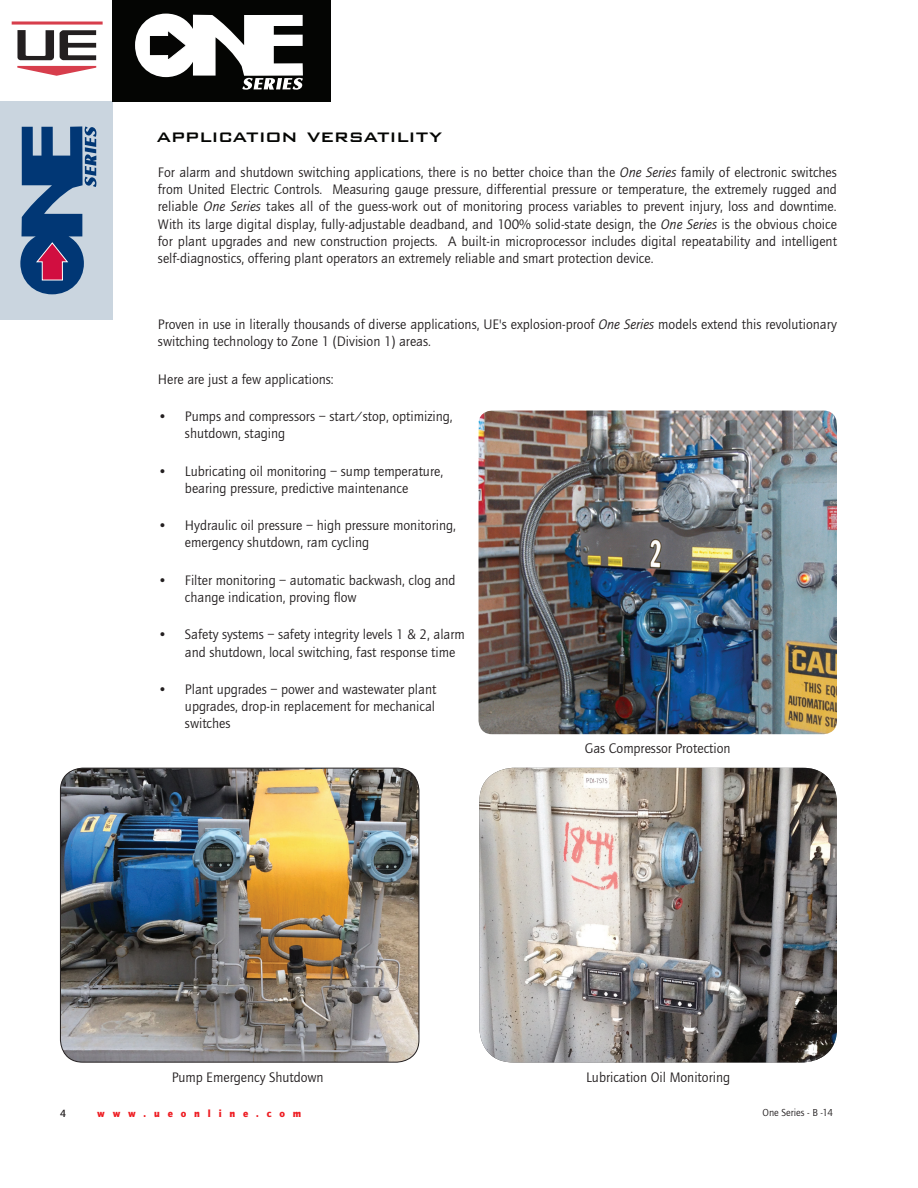
<style>
.page{position:relative;width:918px;height:1188px;background:#fff}
.page>*{position:absolute;margin:0;border:0;box-sizing:border-box;transform-origin:0 0}
.t1{font:500 22.5px "Bank Gothic BT";color:#040503}
.t2{font:14.25px/17.1px "Quay Sans ITC";color:#231f20}
.t3{font:10.8px "Quay Sans Md ITC";color:#231f20}
.t4{font:900 10.5px "Quay Sans ITC";letter-spacing:.75em;color:#ee1d23}
.t5{font:10.5px "Quay Sans ITC";color:#231f20}
.s1{font-style:italic}
</style>
<div class="page">
<svg style="left:12px;top:21px;width:91px;height:4px"></svg>
<svg style="left:17px;top:30px;width:37px;height:30px"></svg>
<svg style="left:17px;top:66px;width:79px;height:10px"></svg>
<svg style="left:60px;top:30px;width:36px;height:30px"></svg>
<div style="left:0;top:102px;width:113px;height:218px;background:#cad5df"></div>
<svg style="left:20px;top:126px;width:76px;height:168px"></svg>
<div style="left:113px;top:0;width:218px;height:102px;background:#040503"></div>
<svg style="left:135px;top:14px;width:168px;height:76px"></svg>
<img style="left:479px;top:411px;width:358px;height:323px">
<img style="left:60px;top:768px;width:359px;height:294px">
<div style="left:60px;top:768px;width:359px;height:294px;border:1px solid #231f20;border-radius:22px"></div>
<img style="left:479px;top:768px;width:358px;height:294px">
<h1 class="t1" style="left:157px;top:124px;width:287px">application versatility</h1>
<p class="t2" style="left:158px;top:164px;width:681px;text-align:justify">For alarm and shutdown switching applications, there is no better choice than the <span class="s1">One Series</span> family of electronic switches from United Electric Controls. Measuring gauge pressure, differential pressure or temperature, the extremely rugged and reliable <span class="s1">One Series</span> takes all of the guess-work out of monitoring process variables to prevent injury, loss and downtime.<br>With its large digital display, fully-adjustable deadband, and 100% solid-state design, the <span class="s1">One Series</span> is the obvious choice for plant upgrades and new construction projects. A built-in microprocessor includes digital repeatability and intelligent self-diagnostics, offering plant operators an extremely reliable and smart protection device.</p>
<p class="t2" style="left:158px;top:316px;width:681px">Proven in use in literally thousands of diverse applications, UE's explosion-proof <span class="s1">One Series</span> models extend this revolutionary switching technology to Zone 1 (Division 1) areas.</p>
<p class="t2" style="left:158px;top:371px;width:177px">Here are just a few applications:</p>
<p class="t2" style="left:185px;top:408px;width:269px;text-indent:-27px">• Pumps and compressors – start/stop, optimizing, shutdown, staging</p>
<p class="t2" style="left:158px;top:463px;width:287px;text-align:center">• Lubricating oil monitoring – sump temperature, bearing pressure, predictive maintenance</p>
<p class="t2" style="left:185px;top:517px;width:272px;text-indent:-27px">• Hydraulic oil pressure – high pressure monitoring, emergency shutdown, ram cycling</p>
<p class="t2" style="left:185px;top:572px;width:272px;text-indent:-27px">• Filter monitoring – automatic backwash, clog and change indication, proving flow</p>
<p class="t2" style="left:185px;top:626px;width:281px;text-indent:-27px">• Safety systems – safety integrity levels 1 &amp; 2, alarm and shutdown, local switching, fast response time</p>
<p class="t2" style="left:185px;top:681px;width:253px;text-align:justify;text-indent:-27px">• Plant upgrades – power and wastewater plant upgrades, drop-in replacement for mechanical switches</p>
<p class="t2" style="left:585px;top:740px;width:147px">Gas Compressor Protection</p>
<p class="t2" style="left:172px;top:1069px;width:153px">Pump Emergency Shutdown</p>
<p class="t2" style="left:586px;top:1069px;width:145px">Lubrication Oil Monitoring</p>
<p class="t3" style="left:60px;top:1107px;width:7px">4</p>
<p class="t4" style="left:97px;top:1107px;width:205px">www.ueonline.com</p>
<p class="t5" style="left:763px;top:1107px;width:72px">One Series - B -14</p>
</div>
